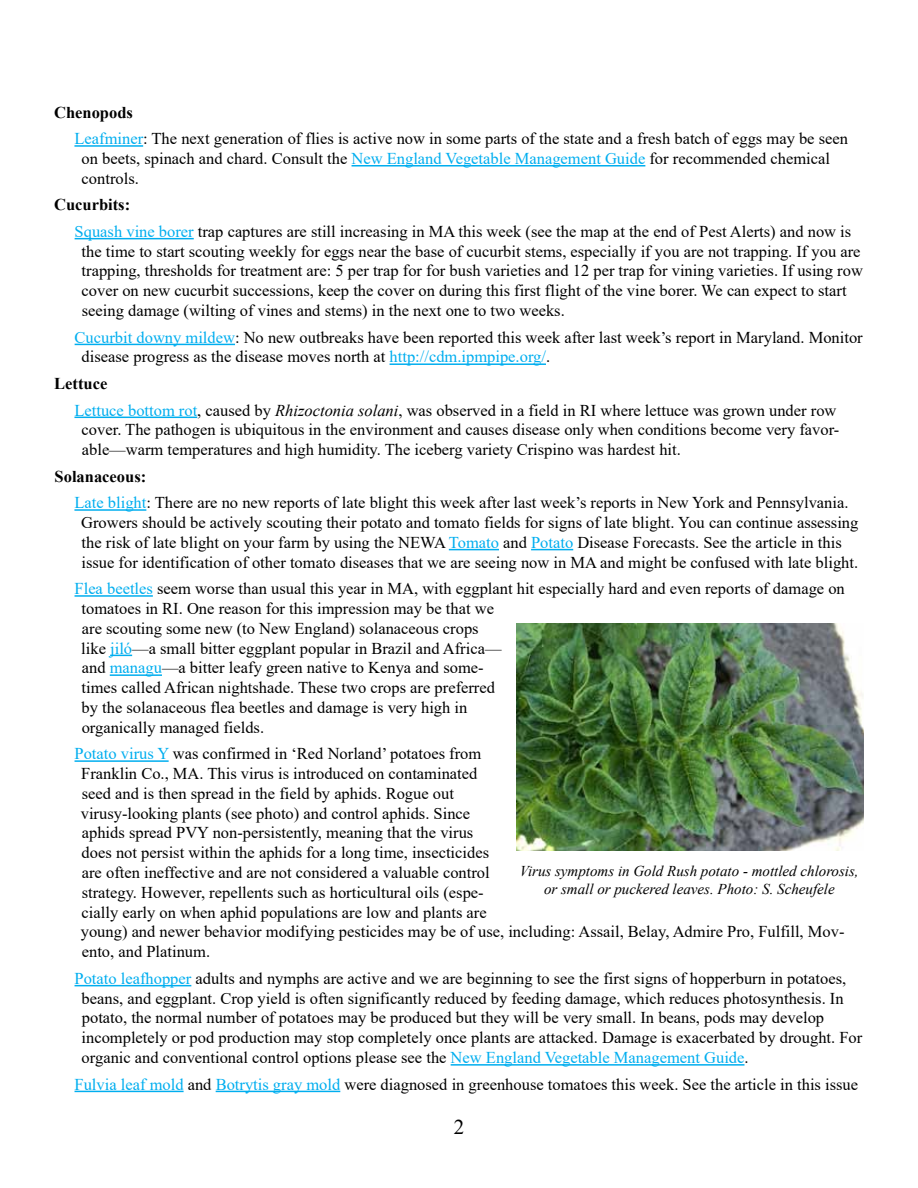
<style>
.page{position:relative;width:918px;height:1188px;background:#fff}
.page>*{position:absolute;margin:0;border:0;box-sizing:border-box;transform-origin:0 0}
.t1{font:21px "Times New Roman";color:#000}
.t2{font:16.5px/19.8px "Times New Roman";color:#000}
.t3{font:italic 15px/18px "Times New Roman";color:#000;text-align:center}
.s1{font-weight:700}
.s2{color:#00aeef}
.s3{font-style:italic}
</style>
<div class="page">
<hr style="left:74px;top:145px;width:69px;height:2px;background:#00aeef">
<hr style="left:352px;top:165px;width:293px;height:2px;background:#00aeef">
<hr style="left:75px;top:238px;width:119px;height:1px;background:#00aeef">
<hr style="left:75px;top:344px;width:160px;height:1px;background:#00aeef">
<hr style="left:390px;top:363px;width:156px;height:2px;background:#00aeef">
<hr style="left:74px;top:417px;width:123px;height:1px;background:#00aeef">
<hr style="left:74px;top:509px;width:72px;height:2px;background:#00aeef">
<hr style="left:449px;top:549px;width:50px;height:1px;background:#00aeef">
<hr style="left:531px;top:549px;width:42px;height:1px;background:#00aeef">
<hr style="left:75px;top:595px;width:78px;height:2px;background:#00aeef">
<svg style="left:110px;top:655px;width:22px;height:1px"></svg>
<hr style="left:110px;top:674px;width:52px;height:2px;background:#00aeef">
<hr style="left:75px;top:760px;width:94px;height:2px;background:#00aeef">
<hr style="left:75px;top:985px;width:116px;height:1px;background:#00aeef">
<hr style="left:451px;top:1064px;width:293px;height:2px;background:#00aeef">
<hr style="left:75px;top:1091px;width:109px;height:1px;background:#00aeef">
<hr style="left:216px;top:1091px;width:124px;height:1px;background:#00aeef">
<img style="left:516px;top:624px;width:348px;height:226px">
<p class="t2" style="left:74px;top:98px;width:775px;line-height:26.5px;text-indent:-20px"><span class="s1">Chenopods<br></span><span class="s2">Leafminer</span>: The next generation of flies is active now in some parts of the state and a fresh batch of eggs may be seen</p>
<p class="t2" style="left:82px;top:148px;width:750px">on beets, spinach and chard. Consult the <span class="s2">New England Vegetable Management Guide</span> for recommended chemical controls.</p>
<p class="t2" style="left:75px;top:191px;width:778px;line-height:26.5px;text-indent:-21px"><span class="s1">Cucurbits:<br></span><span class="s2">Squash vine borer</span> trap captures are still increasing in MA this week (see the map at the end of Pest Alerts) and now is</p>
<p class="t2" style="left:82px;top:241px;width:783px">the time to start scouting weekly for eggs near the base of cucurbit stems, especially if you are not trapping. If you are trapping, thresholds for treatment are: 5 per trap for for bush varieties and 12 per trap for vining varieties. If using row cover on new cucurbit successions, keep the cover on during this first flight of the vine borer. We can expect to start seeing damage (wilting of vines and stems) in the next one to two weeks.</p>
<p class="t2" style="left:82px;top:327px;width:783px;text-indent:-7px"><span class="s2">Cucurbit downy mildew</span>: No new outbreaks have been reported this week after last week’s report in Maryland. Monitor disease progress as the disease moves north at <span class="s2">http://cdm.ipmpipe.org/</span>.</p>
<p class="t2" style="left:74px;top:370px;width:764px;line-height:26.5px;text-indent:-20px"><span class="s1">Lettuce<br></span><span class="s2">Lettuce bottom rot</span>, caused by <span class="s3">Rhizoctonia solani</span>, was observed in a field in RI where lettuce was grown under row</p>
<p class="t2" style="left:82px;top:419px;width:759px">cover. The pathogen is ubiquitous in the environment and causes disease only when conditions become very favor&shy;able—warm temperatures and high humidity. The iceberg variety Crispino was hardest hit.</p>
<p class="t2" style="left:74px;top:462px;width:776px;line-height:26.5px;text-indent:-20px"><span class="s1">Solanaceous:<br></span><span class="s2">Late blight</span>: There are no new reports of late blight this week after last week’s reports in New York and Pennsylvania.</p>
<p class="t2" style="left:81px;top:512px;width:779px">Growers should be actively scouting their potato and tomato fields for signs of late blight. You can continue assessing the risk of late blight on your farm by using the NEWA <span class="s2">Tomato</span> and <span class="s2">Potato</span> Disease Forecasts. See the article in this issue for identification of other tomato diseases that we are seeing now in MA and might be confused with late blight.</p>
<p class="t2" style="left:81px;top:578px;width:765px;text-indent:-7px"><span class="s2">Flea beetles</span> seem worse than usual this year in MA, with eggplant hit especially hard and even reports of damage on tomatoes in RI. One reason for this impression may be that we<br>are scouting some new (to New England) solanaceous crops<br>like <span class="s2">jiló</span>—a small bitter eggplant popular in Brazil and Africa—<br>and <span class="s2">managu</span>—a bitter leafy green native to Kenya and some-<br>times called African nightshade. These two crops are preferred<br>by the solanaceous flea beetles and damage is very high in<br>organically managed fields.</p>
<p class="t2" style="left:81px;top:743px;width:765px;text-indent:-6px"><span class="s2">Potato virus Y</span> was confirmed in ‘Red Norland’ potatoes from<br>Franklin Co., MA. This virus is introduced on contaminated<br>seed and is then spread in the field by aphids. Rogue out<br>virusy-looking plants (see photo) and control aphids. Since<br>aphids spread PVY non-persistently, meaning that the virus<br>does not persist within the aphids for a long time, insecticides<br>are often ineffective and are not considered a valuable control<br>strategy. However, repellents such as horticultural oils (espe-<br>cially early on when aphid populations are low and plants are<br>young) and newer behavior modifying pesticides may be of use, including: Assail, Belay, Admire Pro, Fulfill, Mov&shy;ento, and Platinum.</p>
<p class="t2" style="left:82px;top:968px;width:782px;text-indent:-7px"><span class="s2">Potato leafhopper</span> adults and nymphs are active and we are beginning to see the first signs of hopperburn in potatoes, beans, and eggplant. Crop yield is often significantly reduced by feeding damage, which reduces photosynthesis. In potato, the normal number of potatoes may be produced but they will be very small. In beans, pods may develop incompletely or pod production may stop completely once plants are attacked. Damage is exacerbated by drought. For organic and conventional control options please see the <span class="s2">New England Vegetable Management Guide</span>.</p>
<p class="t2" style="left:75px;top:1074px;width:785px"><span class="s2">Fulvia leaf mold</span> and <span class="s2">Botrytis gray mold</span> were diagnosed in greenhouse tomatoes this week. See the article in this issue</p>
<p class="t3" style="left:520px;top:862px;width:340px">Virus symptoms in Gold Rush potato - mottled chlorosis, or small or puckered leaves. Photo: S. Scheufele</p>
<p class="t1" style="left:454px;top:1112px;width:12px">2</p>
</div>
